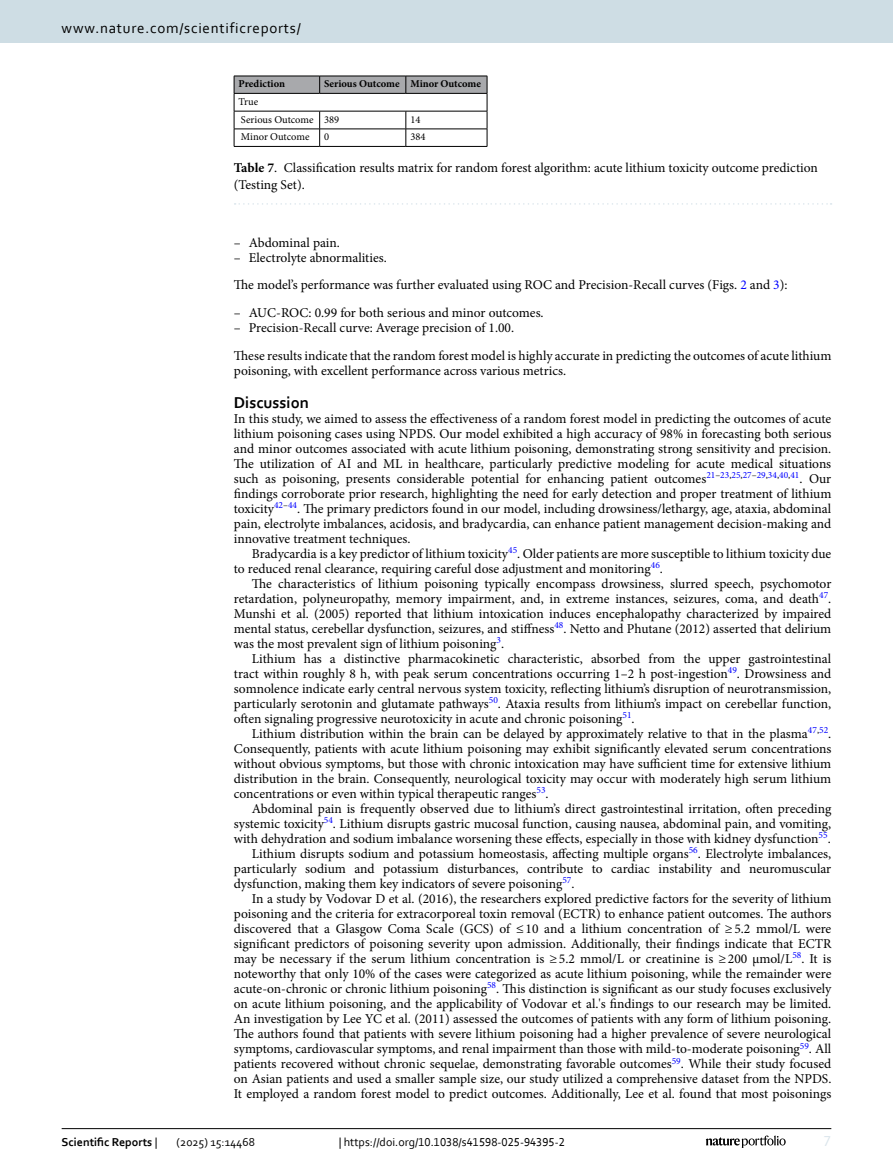
<style>
.page{position:relative;width:893px;height:1174px;background:#fff}
.page>*{position:absolute;margin:0;border:0;box-sizing:border-box;transform-origin:0 0}
.Head_1{font:700 16.5px "Corbel";color:#000}
.t1{font:15px "Corbel";letter-spacing:.05em;color:#000}
.t2{font:15px "Corbel";color:#d9e4eb}
.Body_Text_Indent{font:13.5px/15px "Minion Pro";color:#000;text-align:justify}
.Body_Text{font:13.5px/15px "Minion Pro";color:#000}
.Table_Caption{font:13.5px/16.5px "Minion Pro";color:#000}
.t3{font:12px "Corbel";color:#000}
.t4{font:700 12px "Corbel";color:#000}
.Table_Body{font:10.5px "Minion Pro";color:#000}
.Table_Head{font:700 10.5px "Minion Pro";color:#000}
.s1{font-weight:700}
.s2{color:#00f}
.s3{font-weight:400}
</style>
<div class="page">
<hr style="left:320px;top:146px;width:86px;height:1px;background:#000">
<svg style="left:234px;top:76px;width:254px;height:70px"></svg>
<hr style="left:406px;top:146px;width:81px;height:1px;background:#000">
<hr style="left:234px;top:146px;width:86px;height:1px;background:#000">
<svg style="left:235px;top:203px;width:597px;height:2px"></svg>
<hr style="left:62px;top:1128px;width:769px;height:1px;background:#000">
<svg style="left:706px;top:1135px;width:80px;height:12px"></svg>
<div style="left:0;top:0;width:893px;height:43px;background:#cedde4"></div>
<p class="t1" style="left:62px;top:18px;width:241px">www.nature.com/scientificreports/</p>
<p class="Table_Head" style="left:239px;top:77px;width:48px">Prediction</p>
<p class="Table_Head" style="left:324px;top:77px;width:77px">Serious Outcome</p>
<p class="Table_Head" style="left:410px;top:77px;width:72px">Minor Outcome</p>
<p class="Table_Body" style="left:239px;top:95px;width:21px">True</p>
<p class="Table_Body" style="left:241px;top:112px;width:74px">Serious Outcome</p>
<p class="Table_Body" style="left:324px;top:112px;width:17px">389</p>
<p class="Table_Body" style="left:410px;top:112px;width:12px">14</p>
<p class="Table_Body" style="left:241px;top:130px;width:70px">Minor Outcome</p>
<p class="Table_Body" style="left:324px;top:130px;width:7px">0</p>
<p class="Table_Body" style="left:410px;top:130px;width:17px">384</p>
<p class="Table_Caption" style="left:234px;top:160px;width:586px"><span class="s1">Table 7</span>. Classification results matrix for random forest algorithm: acute lithium toxicity outcome prediction (Testing Set).</p>
<p class="Body_Text_Indent" style="left:234px;top:235px;width:108px">– Abdominal pain.</p>
<p class="Body_Text_Indent" style="left:234px;top:250px;width:154px">– Electrolyte abnormalities.</p>
<p class="Body_Text" style="left:234px;top:277px;width:555px">The model’s performance was further evaluated using ROC and Precision-Recall curves (Figs. <span class="s2">2</span> and <span class="s2">3</span>):</p>
<p class="Body_Text_Indent" style="left:234px;top:305px;width:311px">– AUC-ROC: 0.99 for both serious and minor outcomes.</p>
<p class="Body_Text_Indent" style="left:234px;top:320px;width:282px">– Precision-Recall curve: Average precision of 1.00.</p>
<p class="Body_Text" style="left:234px;top:348px;width:599px">These results indicate that the random forest model is highly accurate in predicting the outcomes of acute lithium poisoning, with excellent performance across various metrics.</p>
<p class="Head_1" style="left:234px;top:392px;width:77px">Discussion</p>
<p class="Body_Text" style="left:234px;top:411px;width:599px;text-align:justify">In this study, we aimed to assess the effectiveness of a random forest model in predicting the outcomes of acute lithium poisoning cases using NPDS. Our model exhibited a high accuracy of 98% in forecasting both serious and minor outcomes associated with acute lithium poisoning, demonstrating strong sensitivity and precision.<br>The utilization of AI and ML in healthcare, particularly predictive modeling for acute medical situations such as poisoning, presents considerable potential for enhancing patient outcomes<sup>21</sup><sup>–</sup><sup>23</sup><sup>,</sup><sup>25</sup><sup>,</sup><sup>27</sup><sup>–</sup><sup>29</sup><sup>,</sup><sup>34</sup><sup>,</sup><sup>40</sup><sup>,</sup><sup>41</sup>. Our findings corroborate prior research, highlighting the need for early detection and proper treatment of lithium toxicity<sup>42</sup><sup>–</sup><sup>44</sup>. The primary predictors found in our model, including drowsiness/lethargy, age, ataxia, abdominal pain, electrolyte imbalances, acidosis, and bradycardia, can enhance patient management decision-making and innovative treatment techniques.</p>
<p class="Body_Text_Indent" style="left:234px;top:546px;width:599px;text-indent:18px">Bradycardia is a key predictor of lithium toxicity<sup>45</sup>. Older patients are more susceptible to lithium toxicity due to reduced renal clearance, requiring careful dose adjustment and monitoring<sup>46</sup>.</p>
<p class="Body_Text_Indent" style="left:234px;top:576px;width:599px;text-indent:18px">The characteristics of lithium poisoning typically encompass drowsiness, slurred speech, psychomotor retardation, polyneuropathy, memory impairment, and, in extreme instances, seizures, coma, and death<sup>47</sup>.<br>Munshi et al. (2005) reported that lithium intoxication induces encephalopathy characterized by impaired mental status, cerebellar dysfunction, seizures, and stiffness<sup>48</sup>. Netto and Phutane (2012) asserted that delirium was the most prevalent sign of lithium poisoning<sup>3</sup>.</p>
<p class="Body_Text_Indent" style="left:234px;top:651px;width:599px;text-indent:18px">Lithium has a distinctive pharmacokinetic characteristic, absorbed from the upper gastrointestinal tract within roughly 8 h, with peak serum concentrations occurring 1–2 h post-ingestion<sup>49</sup>. Drowsiness and somnolence indicate early central nervous system toxicity, reflecting lithium’s disruption of neurotransmission, particularly serotonin and glutamate pathways<sup>50</sup>. Ataxia results from lithium’s impact on cerebellar function, often signaling progressive neurotoxicity in acute and chronic poisoning<sup>51</sup>.</p>
<p class="Body_Text_Indent" style="left:234px;top:726px;width:599px;text-indent:18px">Lithium distribution within the brain can be delayed by approximately relative to that in the plasma<sup>47</sup><sup>,</sup><sup>52</sup>.<br>Consequently, patients with acute lithium poisoning may exhibit significantly elevated serum concentrations without obvious symptoms, but those with chronic intoxication may have sufficient time for extensive lithium distribution in the brain. Consequently, neurological toxicity may occur with moderately high serum lithium concentrations or even within typical therapeutic ranges<sup>53</sup>.</p>
<p class="Body_Text_Indent" style="left:234px;top:801px;width:599px;text-indent:18px">Abdominal pain is frequently observed due to lithium’s direct gastrointestinal irritation, often preceding systemic toxicity<sup>54</sup>. Lithium disrupts gastric mucosal function, causing nausea, abdominal pain, and vomiting, with dehydration and sodium imbalance worsening these effects, especially in those with kidney dysfunction<sup>55</sup>.</p>
<p class="Body_Text_Indent" style="left:234px;top:846px;width:599px;text-indent:18px">Lithium disrupts sodium and potassium homeostasis, affecting multiple organs<sup>56</sup>. Electrolyte imbalances, particularly sodium and potassium disturbances, contribute to cardiac instability and neuromuscular dysfunction, making them key indicators of severe poisoning<sup>57</sup>.</p>
<p class="Body_Text_Indent" style="left:234px;top:891px;width:599px;text-indent:18px">In a study by Vodovar D et al. (2016), the researchers explored predictive factors for the severity of lithium poisoning and the criteria for extracorporeal toxin removal (ECTR) to enhance patient outcomes. The authors discovered that a Glasgow Coma Scale (GCS) of ≤10 and a lithium concentration of ≥5.2 mmol/L were significant predictors of poisoning severity upon admission. Additionally, their findings indicate that ECTR may be necessary if the serum lithium concentration is ≥5.2 mmol/L or creatinine is ≥200 µmol/L<sup>58</sup>. It is noteworthy that only 10% of the cases were categorized as acute lithium poisoning, while the remainder were acute-on-chronic or chronic lithium poisoning<sup>58</sup>. This distinction is significant as our study focuses exclusively on acute lithium poisoning, and the applicability of Vodovar et al.'s findings to our research may be limited.<br>An investigation by Lee YC et al. (2011) assessed the outcomes of patients with any form of lithium poisoning.<br>The authors found that patients with severe lithium poisoning had a higher prevalence of severe neurological symptoms, cardiovascular symptoms, and renal impairment than those with mild-to-moderate poisoning<sup>59</sup>. All patients recovered without chronic sequelae, demonstrating favorable outcomes<sup>59</sup>. While their study focused on Asian patients and used a smaller sample size, our study utilized a comprehensive dataset from the NPDS.<br>It employed a random forest model to predict outcomes. Additionally, Lee et al. found that most poisonings</p>
<p class="t4" style="left:62px;top:1134px;width:97px">Scientific Reports <span class="s3">|</span></p>
<p class="t3" style="left:177px;top:1134px;width:80px">(2025) 15:14468</p>
<p class="t3" style="left:339px;top:1134px;width:228px">| https://doi.org/10.1038/s41598-025-94395-2</p>
<p class="t2" style="left:824px;top:1132px;width:9px">7</p>
</div>
